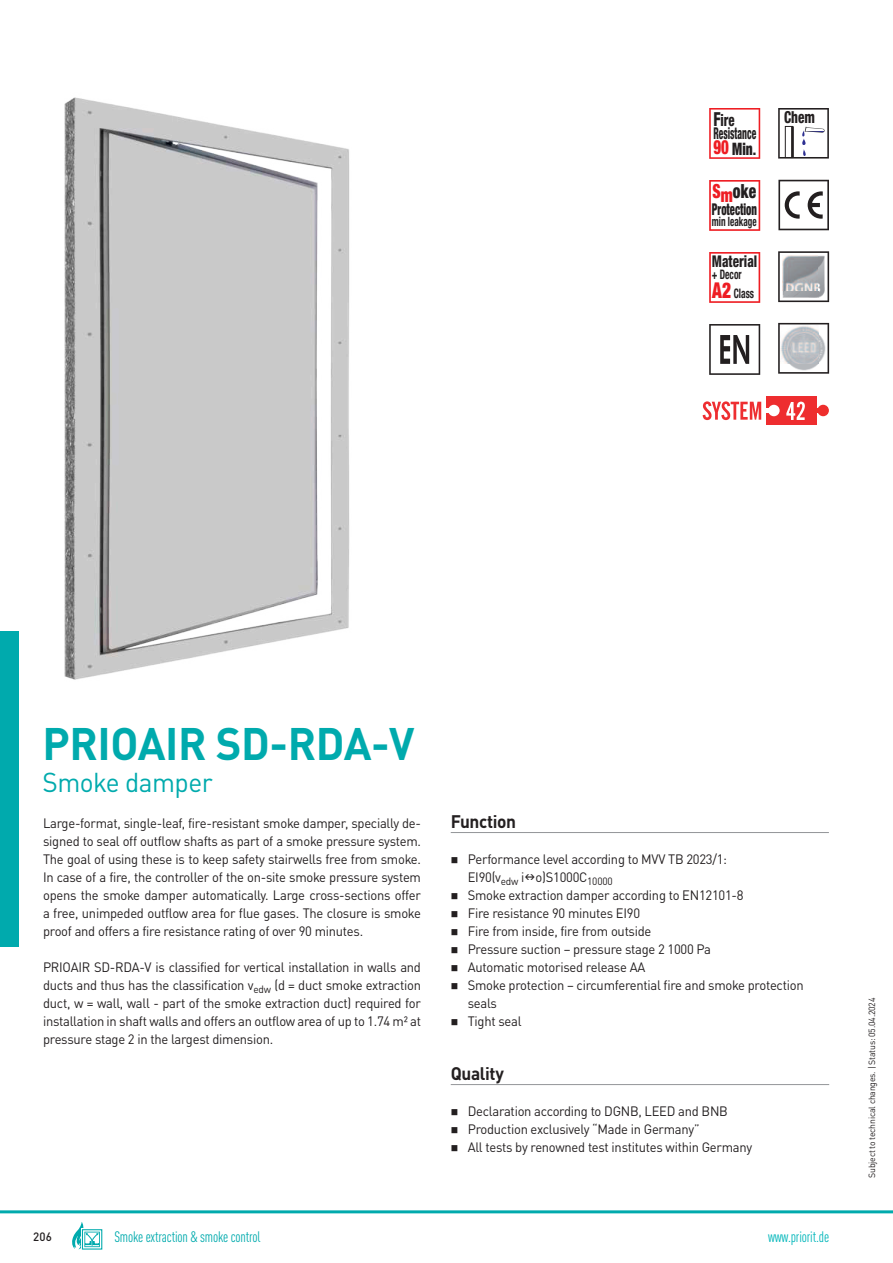
<style>
.page{position:relative;width:893px;height:1263px;background:#fff}
.page>*{position:absolute;margin:0;border:0;box-sizing:border-box;transform-origin:0 0}
.t1{font:700 45px "DINOT";letter-spacing:-.01em;color:#00aaad}
.t2{font:27px "DINOT";letter-spacing:-.02em;color:#00aaad}
.t3{font:900 condensed 19.65px "Helvetica Neue LT Std";color:#ee1d23;scale:.76 1}
.t4{font:900 condensed 19.5px "Helvetica Neue LT Std";letter-spacing:.01em;color:#231f20;scale:.79 1}
.t5{font:700 18px "DINOT";letter-spacing:-.02em;color:#231f20;scale:.96 1}
.t6{font:900 condensed 17.25px "Helvetica Neue LT Std";color:#231f20;scale:.78 1}
.t7{font:800 condensed 16.65px "Helvetica Neue LT Std";color:#231f20;scale:.77 1}
.t8{font:800 condensed 16.5px "Helvetica Neue LT Std";color:#231f20;scale:.8 1}
.t9{font:900 condensed 16.35px "Helvetica Neue LT Std";color:#231f20;scale:.65 1}
.t10{font:800 condensed 16.35px "Helvetica Neue LT Std";color:#231f20;scale:.58 1}
.t11{font:800 condensed 16.2px "Helvetica Neue LT Std";color:#231f20;scale:.81 1}
.t12{font:condensed 15px "DINOT";letter-spacing:-.01em;color:#00aaad}
.t13{font:condensed 15px "DINOT";letter-spacing:-.01em;color:#00b6ba}
.t14{font:13.5px/18px "DINOT";letter-spacing:-.02em;color:#231f20;text-align:justify;scale:.96 1}
.t15{font:700 condensed 13.2px/18.5px "Helvetica Neue LT Std";color:#231f20;scale:.72 1}
.t16{font:700 condensed 12.9px "Helvetica Neue LT Std";color:#231f20;scale:.71 1}
.t17{font:500 12px "DINOT";color:#231f20;scale:.96 1}
.t18{font:9px "DINOT";letter-spacing:-.02em;color:#231f20;scale:.96 1}
.s1{font-size:19.35px}
.s2{font-size:12.15px}
.s3{color:#ee1d23}
.s4{font-weight:900;font-size:21.75px;color:#ee1d23}
</style>
<div class="page">
<img style="left:64px;top:97px;width:286px;height:583px">
<div style="left:766px;top:396px;width:50px;height:29px;background:#ee2d2f"></div>
<svg style="left:786px;top:402px;width:19px;height:18px"></svg>
<div style="left:817px;top:405px;width:12px;height:11px;background:#ee2e2c;border-radius:50%"></div>
<div style="left:768px;top:405px;width:12px;height:11px;background:#fff;border-radius:50%"></div>
<svg style="left:703px;top:401px;width:68px;height:19px"></svg>
<svg style="left:709px;top:252px;width:51px;height:51px"></svg>
<svg style="left:709px;top:180px;width:51px;height:51px"></svg>
<svg style="left:778px;top:108px;width:51px;height:51px"></svg>
<svg style="left:778px;top:180px;width:51px;height:50px"></svg>
<svg style="left:709px;top:324px;width:51px;height:51px"></svg>
<svg style="left:778px;top:251px;width:51px;height:51px"></svg>
<img style="left:782px;top:255px;width:43px;height:43px">
<svg style="left:778px;top:323px;width:51px;height:51px"></svg>
<img style="left:781px;top:325px;width:45px;height:46px">
<svg style="left:709px;top:108px;width:51px;height:51px"></svg>
<hr style="left:451px;top:832px;width:378px;height:1px;background:#939598">
<hr style="left:451px;top:1084px;width:378px;height:1px;background:#939598">
<hr style="left:0;top:1210px;width:893px;height:3px;background:#00aaad">
<div style="left:0;top:631px;width:19px;height:316px;background:#00aaad"></div>
<svg style="left:81px;top:1229px;width:22px;height:21px"></svg>
<div style="left:82px;top:1229px;width:20px;height:20px;border:1px solid #00aaad"></div>
<svg style="left:72px;top:1222px;width:28px;height:27px"></svg>
<p class="t7" style="left:713px;top:110px;width:29px"><span class="s1">F</span>ire</p>
<p class="t10" style="left:713px;top:124px;width:75px">Resistance</p>
<p class="t6" style="left:732px;top:139px;width:32px">Min<span class="s2">.</span></p>
<h3 class="t3" style="left:714px;top:136px;width:22px">90</h3>
<h3 class="t4" style="left:712px;top:180px;width:57px"><span class="s3">Sm</span>oke</h3>
<p class="t9" style="left:712px;top:200px;width:71px">Protection</p>
<p class="t16" style="left:712px;top:217px;width:65px">min leakage</p>
<p class="t11" style="left:712px;top:252px;width:58px">Material</p>
<p class="t15" style="left:712px;top:266px;width:60px">+ Decor<br><span class="s4">A2</span> Class</p>
<p class="t8" style="left:784px;top:108px;width:40px">Chem</p>
<h1 class="t1" style="left:43px;top:723px;width:374px">PRIOAIR SD-RDA-V</h1>
<h2 class="t2" style="left:43px;top:770px;width:172px">Smoke damper</h2>
<p class="t14" style="left:43px;top:815px;width:395px">Large-format, single-leaf, fire-resistant smoke damper, specially de-</p>
<h3 class="t5" style="left:451px;top:813px;width:70px">Function</h3>
<p class="t14" style="left:43px;top:833px;width:395px">signed to seal off outflow shafts as part of a smoke pressure system.<br>The goal of using these is to keep safety stairwells free from smoke.<br>In case of a fire, the controller of the on-site smoke pressure system opens the smoke damper automatically. Large cross-sections offer a free, unimpeded outflow area for flue gases. The closure is smoke proof and offers a fire resistance rating of over 90 minutes.</p>
<p class="t14" style="left:43px;top:959px;width:395px">PRIOAIR SD-RDA-V is classified for vertical installation in walls and ducts and thus has the classification v<sub>edw</sub> (d = duct smoke extraction duct, w = wall, wall - part of the smoke extraction duct) required for installation in shaft walls and offers an outflow area of up to 1.74 m² at pressure stage 2 in the largest dimension.</p>
<p class="t14" style="left:468px;top:851px;width:351px;text-align:left">Performance level according to MVV TB 2023/1:<br>EI90(v<sub>edw</sub> i■o)S1000C<sub>10000<br></sub>Smoke extraction damper according to EN12101-8<br>Fire resistance 90 minutes EI90<br>Fire from inside, fire from outside<br>Pressure suction – pressure stage 2 1000 Pa<br>Automatic motorised release AA<br>Smoke protection – circumferential fire and smoke protection seals<br>Tight seal</p>
<h3 class="t5" style="left:451px;top:1065px;width:57px">Quality</h3>
<p class="t14" style="left:468px;top:1103px;width:298px;text-align:left">Declaration according to DGNB, LEED and BNB<br>Production exclusively “Made in Germany”<br>All tests by renowned test institutes within Germany</p>
<p class="t17" style="left:33px;top:1232px;width:21px">206</p>
<p class="t12" style="left:114px;top:1230px;width:148px">Smoke extraction &amp; smoke control</p>
<p class="t13" style="left:768px;top:1230px;width:63px">www.priorit.de</p>
<p class="t18" style="left:868px;top:1178px;width:189px;rotate:-90deg">Subject to technical changes. | Status: 05.04.2024</p>
</div>
